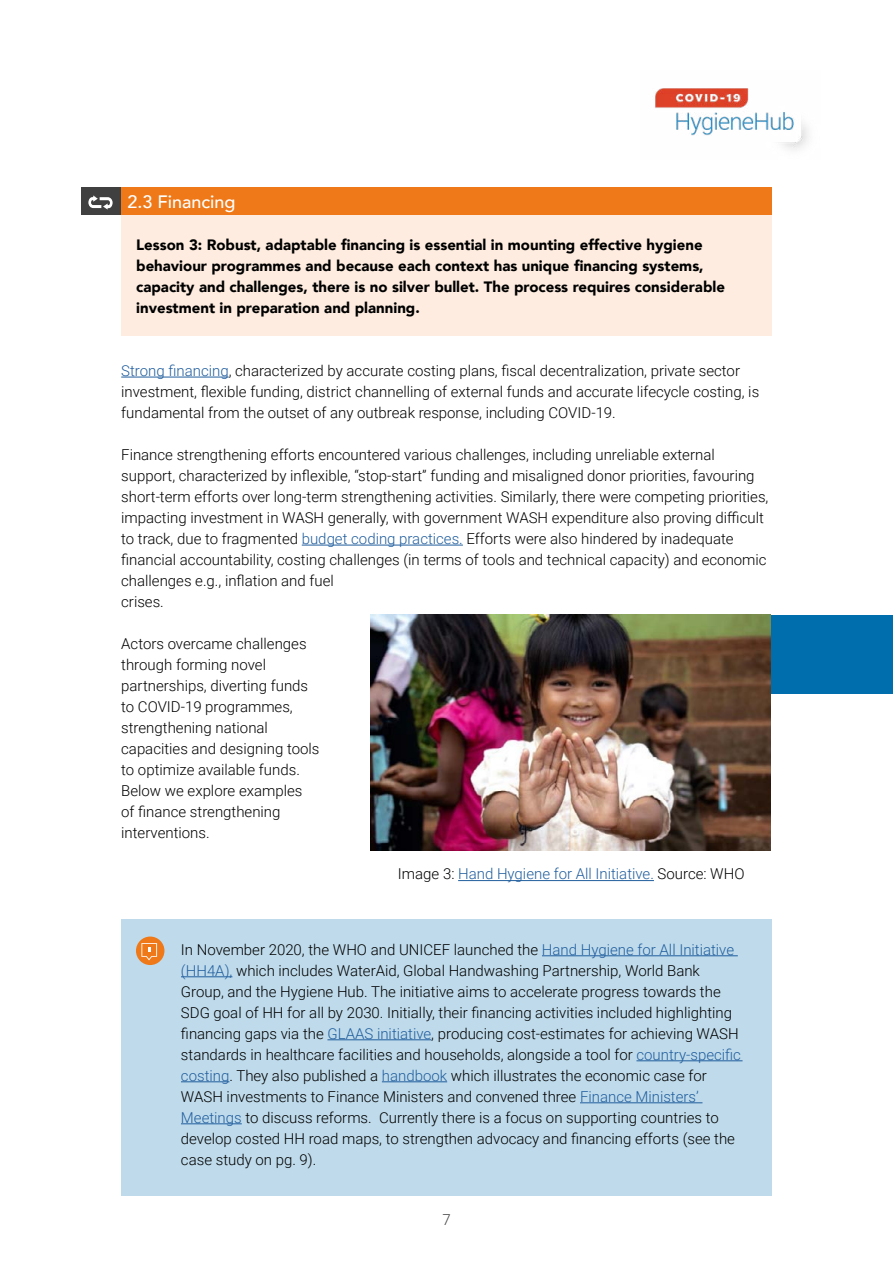
<style>
.page{position:relative;width:893px;height:1263px;background:#fff}
.page>*{position:absolute;margin:0;border:0;box-sizing:border-box;transform-origin:0 0}
.t1{font:500 18px "Avenir";color:#fff}
.t2{font:300 15px/21px "Roboto";color:#000}
.t3{font:900 15px/21px "Avenir";color:#000}
.t4{font:300 15px "Roboto";color:#215e9e}
.t5{font:300 15px "Roboto";color:#404040}
.s1{color:#215e9e}
.s2{color:#000}
</style>
<div class="page">
<img style="left:655px;top:88px;width:154px;height:62px">
<div style="left:731px;top:615px;width:162px;height:79px;background:#006dad"></div>
<div style="left:122px;top:919px;width:650px;height:276px;background:#bfdbeb"></div>
<div style="left:81px;top:187px;width:39px;height:28px;background:#404040"></div>
<div style="left:122px;top:187px;width:650px;height:28px;background:#ef7918"></div>
<svg style="left:88px;top:196px;width:25px;height:14px"></svg>
<div style="left:122px;top:215px;width:650px;height:120px;background:#fdecdf"></div>
<hr style="left:121px;top:377px;width:108px;height:1px;background:#215e9e">
<hr style="left:302px;top:545px;width:161px;height:1px;background:#215e9e">
<hr style="left:542px;top:955px;width:196px;height:1px;background:#215e9e">
<hr style="left:181px;top:976px;width:51px;height:1px;background:#215e9e">
<hr style="left:327px;top:1039px;width:104px;height:1px;background:#215e9e">
<hr style="left:636px;top:1060px;width:107px;height:1px;background:#215e9e">
<hr style="left:181px;top:1081px;width:48px;height:1px;background:#215e9e">
<hr style="left:382px;top:1081px;width:65px;height:1px;background:#215e9e">
<hr style="left:580px;top:1102px;width:122px;height:1px;background:#215e9e">
<hr style="left:181px;top:1123px;width:61px;height:1px;background:#215e9e">
<div style="left:136px;top:936px;width:28px;height:29px;background:#ef7918;border-radius:50%"></div>
<svg style="left:141px;top:943px;width:16px;height:17px"></svg>
<img style="left:371px;top:615px;width:399px;height:235px">
<hr style="left:458px;top:880px;width:196px;height:1px;background:#215e9e">
<p class="t1" style="left:128px;top:186px;width:110px">2.3 Financing</p>
<p class="t3" style="left:136px;top:234px;width:590px">Lesson 3: Robust, adaptable financing is essential in mounting effective hygiene behaviour programmes and because each context has unique financing systems, capacity and challenges, there is no silver bullet. The process requires considerable investment in preparation and planning.</p>
<p class="t2" style="left:121px;top:360px;width:639px"><span class="s1">Strong financing</span>, characterized by accurate costing plans, fiscal decentralization, private sector investment, flexible funding, district channelling of external funds and accurate lifecycle costing, is fundamental from the outset of any outbreak response, including COVID-19.</p>
<p class="t2" style="left:121px;top:444px;width:649px">Finance strengthening efforts encountered various challenges, including unreliable external support, characterized by inflexible, “stop-start” funding and misaligned donor priorities, favouring short-term efforts over long-term strengthening activities. Similarly, there were competing priorities, impacting investment in WASH generally, with government WASH expenditure also proving difficult to track, due to fragmented <span class="s1">budget coding practices.</span> Efforts were also hindered by inadequate financial accountability, costing challenges (in terms of tools and technical capacity) and economic challenges e.g., inflation and fuel<br>crises.</p>
<p class="t2" style="left:121px;top:633px;width:200px">Actors overcame challenges through forming novel partnerships, diverting funds to COVID-19 programmes, strengthening national capacities and designing tools to optimize available funds.<br>Below we explore examples of finance strengthening interventions.</p>
<p class="t4" style="left:398px;top:864px;width:348px"><span class="s2">Image 3:</span> Hand Hygiene for All Initiative. <span class="s2">Source: WHO</span></p>
<p class="t2" style="left:181px;top:938px;width:561px">In November 2020, the WHO and UNICEF launched the <span class="s1">Hand Hygiene for All Initiative (HH4A),</span> which includes WaterAid, Global Handwashing Partnership, World Bank Group, and the Hygiene Hub. The initiative aims to accelerate progress towards the SDG goal of HH for all by 2030. Initially, their financing activities included highlighting financing gaps via the <span class="s1">GLAAS initiative</span>, producing cost-estimates for achieving WASH standards in healthcare facilities and households, alongside a tool for <span class="s1">country-specific costing</span>. They also published a <span class="s1">handbook</span> which illustrates the economic case for WASH investments to Finance Ministers and convened three <span class="s1">Finance Ministers’ Meetings</span> to discuss reforms. Currently there is a focus on supporting countries to develop costed HH road maps, to strengthen advocacy and financing efforts (see the case study on pg. 9).</p>
<p class="t5" style="left:442px;top:1209px;width:10px">7</p>
</div>
